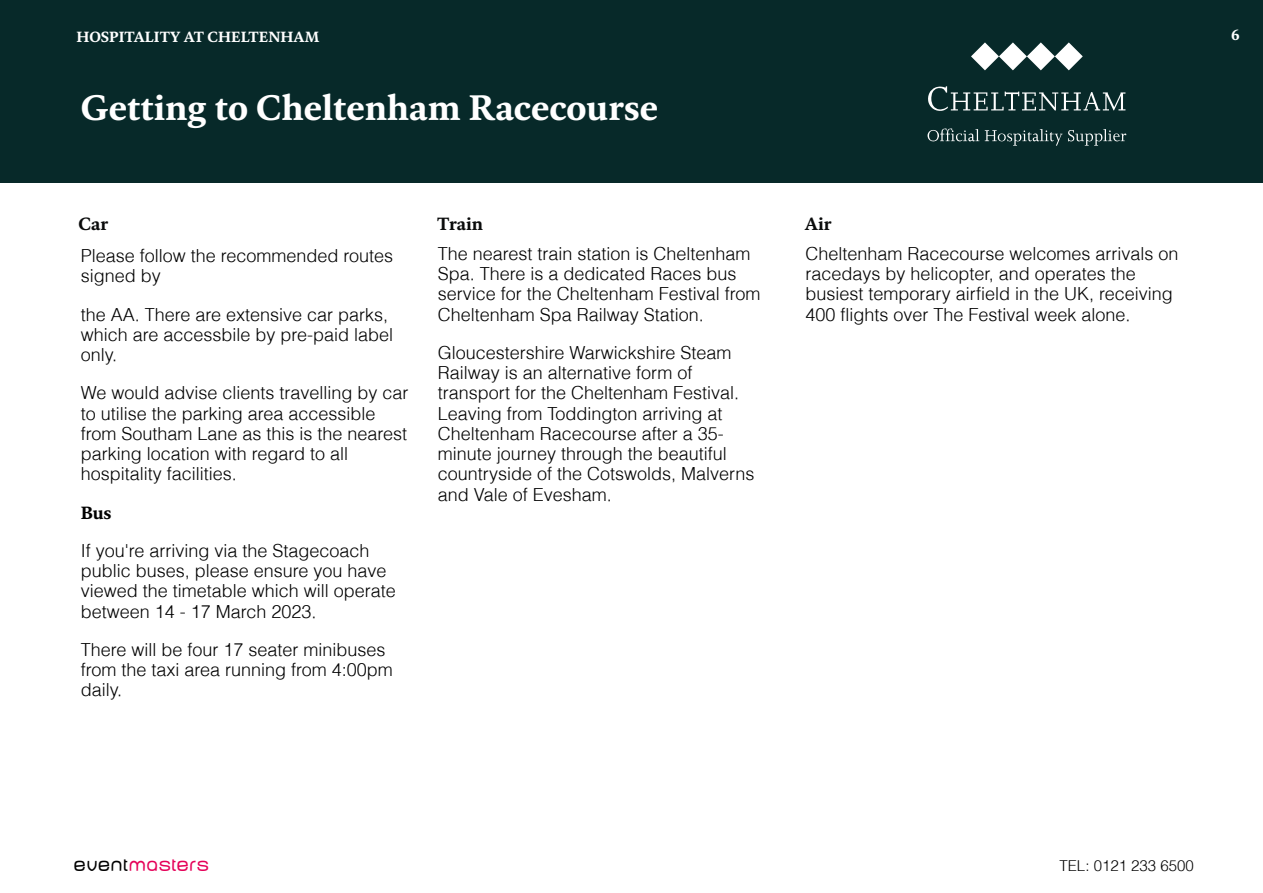
<style>
.page{position:relative;width:1263px;height:893px;background:#fff}
.page>*{position:absolute;margin:0;border:0;box-sizing:border-box;transform-origin:0 0}
.t1{font:700 36px "Kievit Serif";color:#fff}
.t2{font:300 18px/20.2px "Helv";color:#000}
.t3{font:18px "Baby Mine Plump";color:#e50058}
.t4{font:700 18px "Kievit Serif";color:#0a0b0b}
.t5{font:700 18px "Kievit Serif";color:#000}
.t6{font:700 15px "Kievit Serif";color:#fff}
.t7{font:300 15px "Helv";color:#000}
.s1{color:#000}
</style>
<div class="page">
<div style="left:0;top:0;width:1263px;height:183px;background:#072929"></div>
<svg style="left:927px;top:42px;width:199px;height:104px"></svg>
<p class="t6" style="left:76px;top:31px;width:245px">HOSPITALITY AT CHELTENHAM</p>
<p class="t6" style="left:1231px;top:29px;width:10px">6</p>
<h1 class="t1" style="left:81px;top:93px;width:579px">Getting to Cheltenham Racecourse</h1>
<p class="t4" style="left:79px;top:217px;width:31px">Car</p>
<p class="t2" style="left:81px;top:245px;width:314px">Please follow the recommended routes signed by</p>
<p class="t2" style="left:81px;top:304px;width:314px">the AA. There are extensive car parks, which are accessbile by pre-paid label only.</p>
<p class="t2" style="left:81px;top:382px;width:329px">We would advise clients travelling by car to utilise the parking area accessible from Southam Lane as this is the nearest parking location with regard to all hospitality facilities.</p>
<p class="t5" style="left:81px;top:505px;width:32px">Bus</p>
<p class="t2" style="left:81px;top:540px;width:317px">If you're arriving via the Stagecoach public buses, please ensure you have viewed the timetable which will operate between 14 - 17 March 2023.</p>
<p class="t2" style="left:81px;top:639px;width:314px">There will be four 17 seater minibuses from the taxi area running from 4:00pm daily.</p>
<p class="t4" style="left:437px;top:217px;width:47px">Train</p>
<p class="t2" style="left:438px;top:243px;width:324px">The nearest train station is Cheltenham Spa. There is a dedicated Races bus service for the Cheltenham Festival from Cheltenham Spa Railway Station.</p>
<p class="t2" style="left:438px;top:342px;width:318px">Gloucestershire Warwickshire Steam Railway is an alternative form of transport for the Cheltenham Festival.<br>Leaving from Toddington arriving at Cheltenham Racecourse after a 35- minute journey through the beautiful countryside of the Cotswolds, Malverns and Vale of Evesham.</p>
<p class="t4" style="left:805px;top:217px;width:28px">Air</p>
<p class="t2" style="left:805px;top:243px;width:375px">Cheltenham Racecourse welcomes arrivals on racedays by helicopter, and operates the busiest temporary airfield in the UK, receiving 400 flights over The Festival week alone.</p>
<p class="t3" style="left:73px;top:857px;width:137px"><span class="s1">event</span>masters</p>
<p class="t7" style="left:1059px;top:856px;width:136px">TEL: 0121 233 6500</p>
</div>
